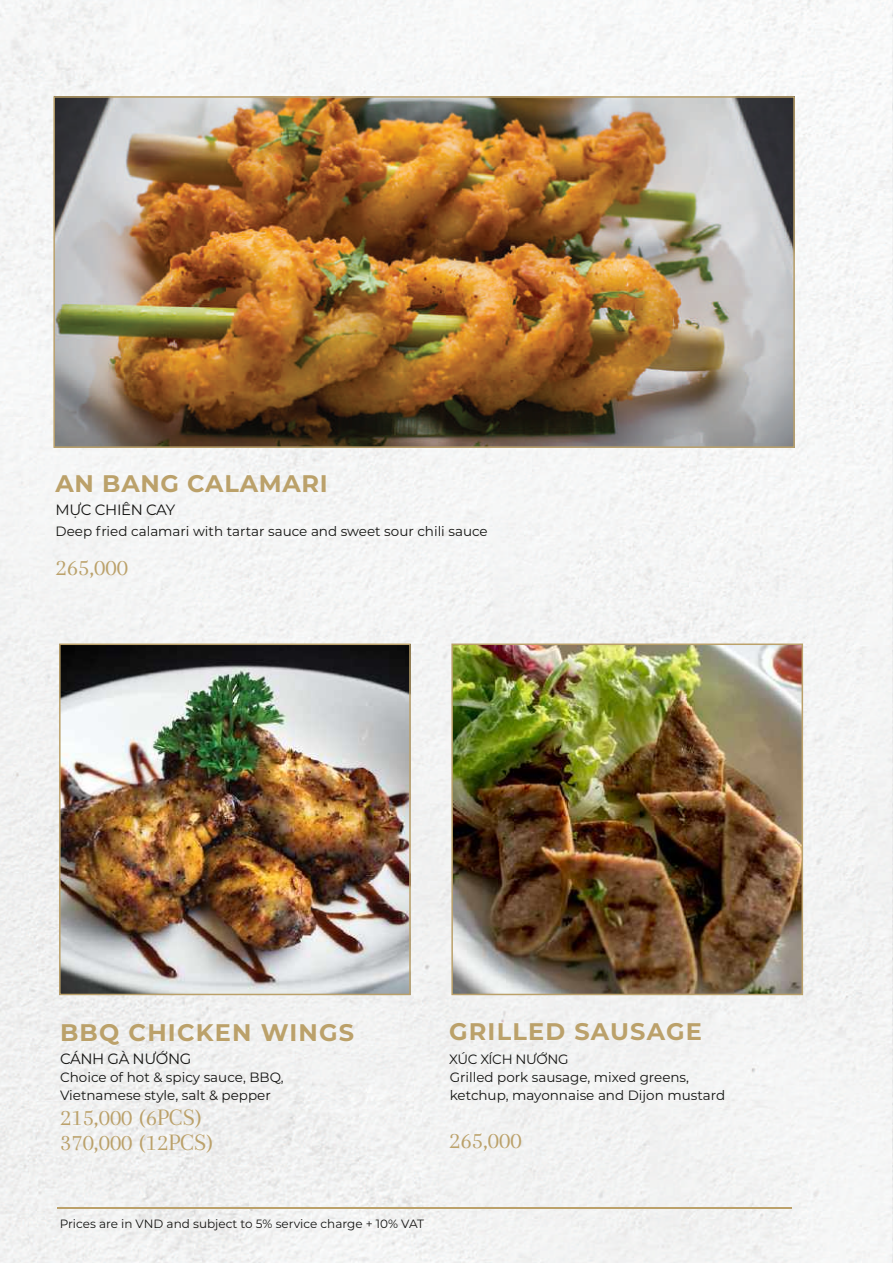
<style>
.page{position:relative;width:893px;height:1263px;background:#fff}
.page>*{position:absolute;margin:0;border:0;box-sizing:border-box;transform-origin:0 0}
.t1{font:24.45px/25.3px "Arapey";color:#bba16a}
.t2{font:700 24px "Montserrat";letter-spacing:.05em;color:#bba16a}
.t3{font:700 24px "Montserrat";letter-spacing:.03em;color:#bba16a}
.t4{font:15px "Montserrat";letter-spacing:-.025em;color:#141412}
.t5{font:13.5px/18px "Montserrat";color:#141412}
.t6{font:13.5px "Montserrat";letter-spacing:-.025em;color:#141412}
.t7{font:12px "Montserrat";color:#141412}
</style>
<div class="page">
<hr style="left:57px;top:1207px;width:734px;height:2px;background:#bba16a">
<img style="left:56px;top:99px;width:736px;height:346px">
<div style="left:53px;top:96px;width:742px;height:352px;border:2px solid #bba16a"></div>
<img style="left:62px;top:646px;width:346px;height:346px">
<div style="left:59px;top:643px;width:352px;height:352px;border:2px solid #bba16a"></div>
<img style="left:454px;top:646px;width:346px;height:346px">
<div style="left:451px;top:643px;width:352px;height:352px;border:2px solid #bba16a"></div>
<h2 class="t3" style="left:56px;top:466px;width:274px">AN BANG CALAMARI</h2>
<p class="t4" style="left:56px;top:499px;width:121px">MỰC CHIÊN CAY</p>
<p class="t5" style="left:56px;top:522px;width:434px">Deep fried calamari with tartar sauce and sweet sour chili sauce</p>
<h1 class="t1" style="left:56px;top:555px;width:74px">265,000</h1>
<h2 class="t2" style="left:60px;top:1015px;width:296px">BBQ CHICKEN WINGS</h2>
<p class="t4" style="left:60px;top:1048px;width:133px">CÁNH GÀ NƯỚNG</p>
<h2 class="t2" style="left:449px;top:1014px;width:254px">GRILLED SAUSAGE</h2>
<p class="t6" style="left:449px;top:1049px;width:121px">XÚC XÍCH NƯỚNG</p>
<p class="t5" style="left:60px;top:1068px;width:225px">Choice of hot &amp; spicy sauce, BBQ,<br>Vietnamese style, salt &amp; pepper</p>
<p class="t5" style="left:450px;top:1068px;width:277px">Grilled pork sausage, mixed greens, ketchup, mayonnaise and Dijon mustard</p>
<h1 class="t1" style="left:60px;top:1104px;width:155px">215,000 (6PCS)<br>370,000 (12PCS)</h1>
<h1 class="t1" style="left:449px;top:1127px;width:74px">265,000</h1>
<p class="t7" style="left:60px;top:1215px;width:366px">Prices are in VND and subject to 5% service charge + 10% VAT</p>
</div>
